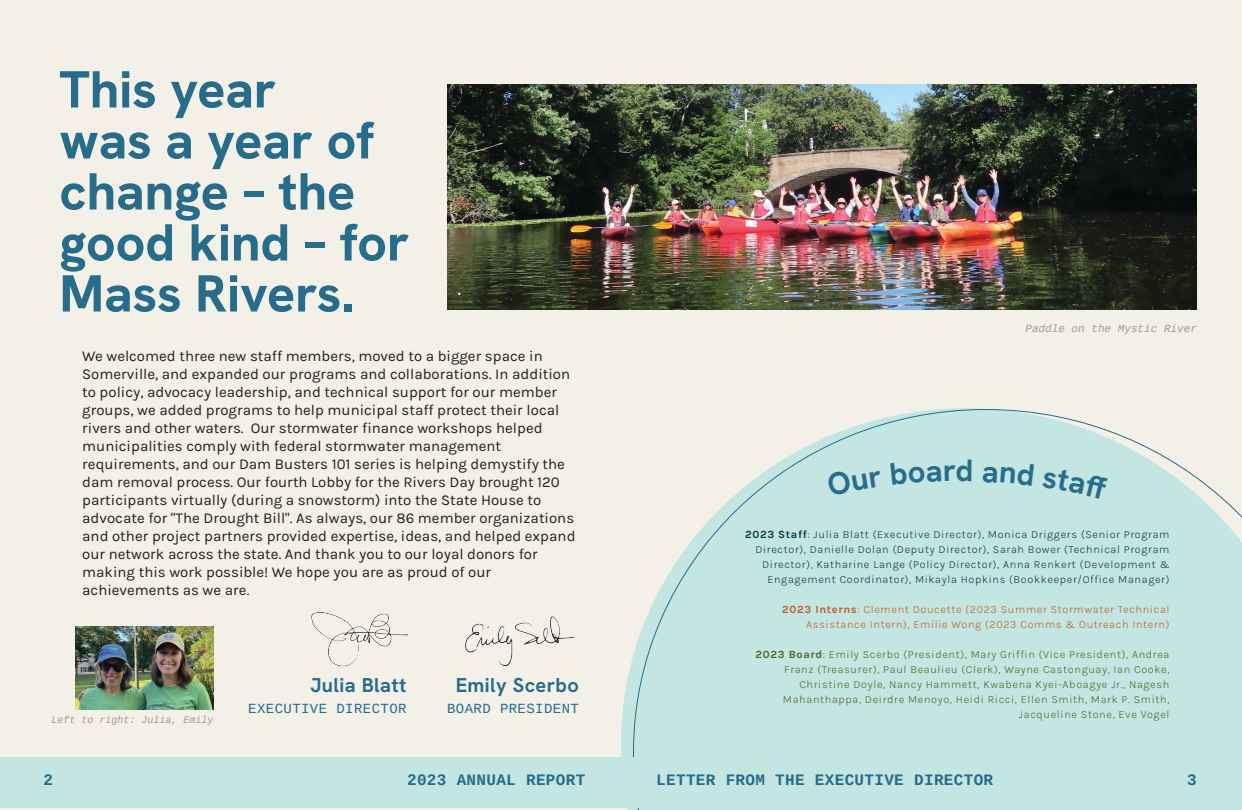
<style>
.page{position:relative;width:1242px;height:810px;background:#f3f0e8}
.page>*{position:absolute;margin:0;border:0;box-sizing:border-box;transform-origin:0 0}
.t1{font:52px/51px "Hanken Grotesk";color:#276c8b}
.t2{font:20px "Hanken Grotesk";letter-spacing:.02em;color:#276c8b}
.t3{font:700 16px "Cousine";letter-spacing:.02em;color:#276c8b}
.t4{font:15px/18px "Karla";color:#231f20}
.t5{font:14px "Cousine";letter-spacing:.03em;color:#276c8b}
.t6{font:300 11px/15px "Karla";letter-spacing:.06em;color:#56622b;text-align:right}
.t7{font:300 11px/15px "Karla";letter-spacing:.06em;color:#003d4b;text-align:right}
.t8{font:300 11px/15px "Karla";letter-spacing:.06em;color:#be5e27;text-align:right}
.t9{font:italic 11px "Cousine";color:#9f9c8f}
.t10{font:italic 10px "Cousine";color:#9f9c8f}
.s1{font-weight:700}
</style>
<div class="page">
<svg style="left:633px;top:409px;width:609px;height:401px;background:#c9e6e2"></svg>
<img style="left:447px;top:85px;width:749px;height:224px">
<div style="left:0;top:758px;width:1242px;height:50px;background:#c3e6e2"></div>
<img style="left:75px;top:627px;width:139px;height:82px">
<img style="left:311px;top:612px;width:97px;height:55px">
<img style="left:465px;top:616px;width:110px;height:50px">
<svg style="left:827px;top:470px;width:56px;height:26px"></svg>
<div style="left:891px;top:460px;width:81px;height:25px;background:#c3e6e2"></div>
<svg style="left:983px;top:462px;width:51px;height:24px"></svg>
<div style="left:1042px;top:469px;width:66px;height:30px;background:#c3e6e2"></div>
<h1 class="t1" style="left:59px;top:63px;width:351px">This year<br>was a year of change – the good kind – for<br>Mass Rivers.</h1>
<p class="t4" style="left:82px;top:347px;width:495px">We welcomed three new staff members, moved to a bigger space in Somerville, and expanded our programs and collaborations. In addition to policy, advocacy leadership, and technical support for our member groups, we added programs to help municipal staff protect their local rivers and other waters. Our stormwater finance workshops helped municipalities comply with federal stormwater management requirements, and our Dam Busters 101 series is helping demystify the dam removal process. Our fourth Lobby for the Rivers Day brought 120 participants virtually (during a snowstorm) into the State House to advocate for "The Drought Bill". As always, our 86 member organizations and other project partners provided expertise, ideas, and helped expand our network across the state. And thank you to our loyal donors for making this work possible! We hope you are as proud of our achievements as we are.</p>
<p class="t10" style="left:51px;top:713px;width:164px">Left to right: Julia, Emily</p>
<h2 class="t2" style="left:310px;top:672px;width:98px">Julia Blatt</h2>
<h2 class="t2" style="left:456px;top:672px;width:125px">Emily Scerbo</h2>
<p class="t5" style="left:248px;top:700px;width:160px">EXECUTIVE DIRECTOR</p>
<p class="t5" style="left:447px;top:700px;width:133px">BOARD PRESIDENT</p>
<p class="t9" style="left:1025px;top:321px;width:173px">Paddle on the Mystic River</p>
<p class="t7" style="left:745px;top:527px;width:426px"><span class="s1">2023 Staff</span>: Julia Blatt (Executive Director), Monica Driggers (Senior Program Director), Danielle Dolan (Deputy Director), Sarah Bower (Technical Program Director), Katharine Lange (Policy Director), Anna Renkert (Development &amp; Engagement Coordinator), Mikayla Hopkins (Bookkeeper/Office Manager)</p>
<p class="t8" style="left:782px;top:602px;width:389px"><span class="s1">2023 Interns</span>: Clement Doucette (2023 Summer Stormwater Technical<br>Assistance Intern), Emilie Wong (2023 Comms &amp; Outreach Intern)</p>
<p class="t6" style="left:755px;top:647px;width:416px"><span class="s1">2023 Board</span>: Emily Scerbo (President), Mary Griffin (Vice President), Andrea Franz (Treasurer), Paul Beaulieu (Clerk), Wayne Castonguay, Ian Cooke, Christine Doyle, Nancy Hammett, Kwabena Kyei-Aboagye Jr., Nagesh Mahanthappa, Deirdre Menoyo, Heidi Ricci, Ellen Smith, Mark P. Smith, Jacqueline Stone, Eve Vogel</p>
<p class="t3" style="left:43px;top:769px;width:11px">2</p>
<p class="t3" style="left:407px;top:769px;width:180px">2023 ANNUAL REPORT</p>
<p class="t3" style="left:656px;top:769px;width:338px">LETTER FROM THE EXECUTIVE DIRECTOR</p>
<p class="t3" style="left:1187px;top:769px;width:11px">3</p>
</div>
